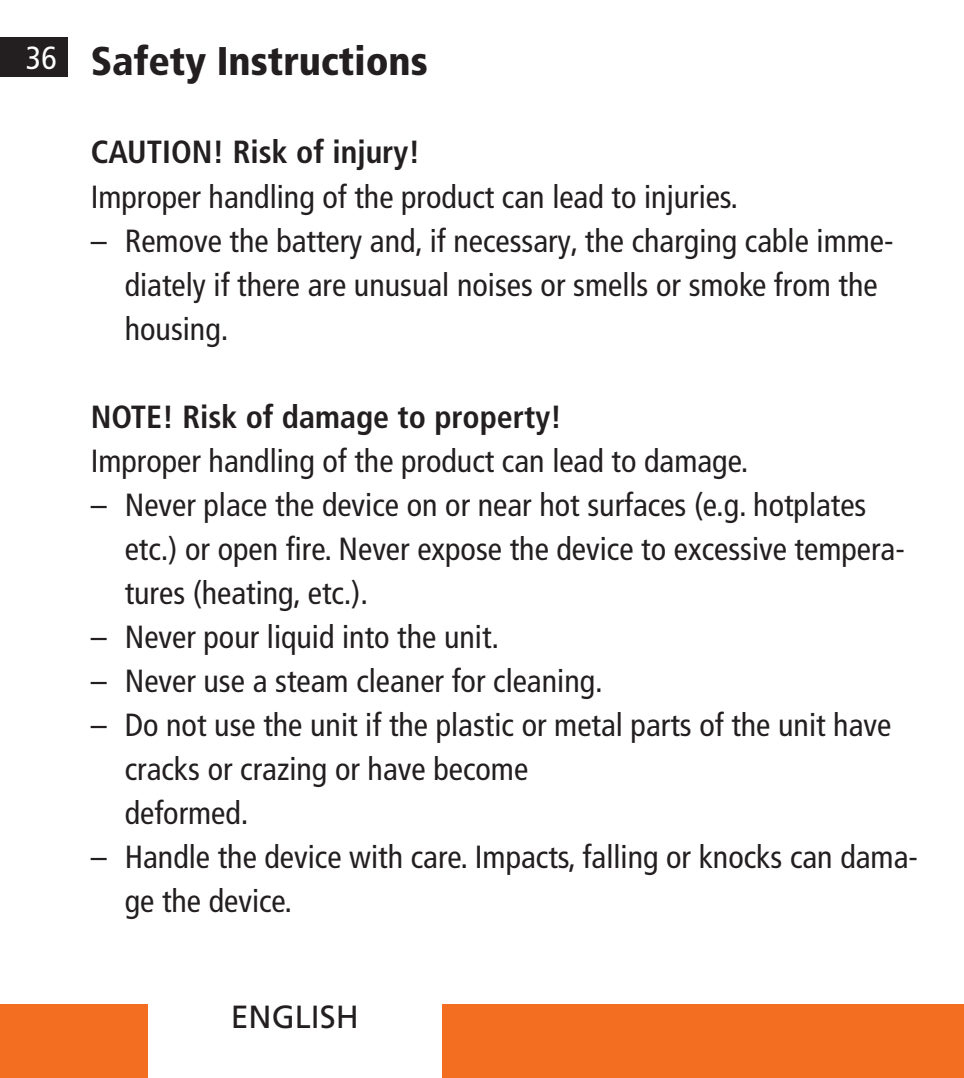
<style>
.page{position:relative;width:964px;height:1078px;background:#fff}
.page>*{position:absolute;margin:0;border:0;box-sizing:border-box;transform-origin:0 0}
.t1{font:900 condensed 40px "Frutiger LT Pro";color:#231f20}
.t2{font:condensed 32px/44px "Frutiger LT Pro";color:#231f20}
.t3{font:700 condensed 32px "Frutiger LT Pro";color:#231f20}
.t4{font:32px "Frutiger LT Pro";color:#231f20}
.s1{font-weight:400;font-size:32px;color:#fff}
</style>
<div class="page">
<div style="left:0;top:38px;width:68px;height:39px;background:#231f20"></div>
<div style="left:442px;top:1003px;width:522px;height:74px;background:#f36e21"></div>
<div style="left:0;top:1003px;width:147px;height:74px;background:#f36e21"></div>
<p class="t1" style="left:26px;top:37px;width:403px"><span class="s1">36</span> Safety Instructions</p>
<p class="t3" style="left:91px;top:133px;width:331px">CAUTION! Risk of injury!</p>
<p class="t2" style="left:91px;top:174px;width:644px">Improper handling of the product can lead to injuries.</p>
<p class="t2" style="left:125px;top:218px;width:770px;text-indent:-34px">– Remove the battery and, if necessary, the charging cable imme&shy;diately if there are unusual noises or smells or smoke from the housing.</p>
<p class="t3" style="left:91px;top:397px;width:473px">NOTE! Risk of damage to property!</p>
<p class="t2" style="left:91px;top:438px;width:654px">Improper handling of the product can lead to damage.</p>
<p class="t2" style="left:125px;top:482px;width:781px;text-indent:-34px">– Never place the device on or near hot surfaces (e.g. hotplates etc.) or open fire. Never expose the device to excessive tempera&shy;tures (heating, etc.).</p>
<p class="t2" style="left:91px;top:614px;width:405px">– Never pour liquid into the unit.</p>
<p class="t2" style="left:91px;top:658px;width:509px">– Never use a steam cleaner for cleaning.</p>
<p class="t2" style="left:125px;top:702px;width:768px;text-indent:-34px">– Do not use the unit if the plastic or metal parts of the unit have cracks or crazing or have become<br>deformed.</p>
<p class="t2" style="left:125px;top:834px;width:795px;text-indent:-34px">– Handle the device with care. Impacts, falling or knocks can dama&shy;ge the device.</p>
<p class="t4" style="left:231px;top:998px;width:130px">ENGLISH</p>
</div>
